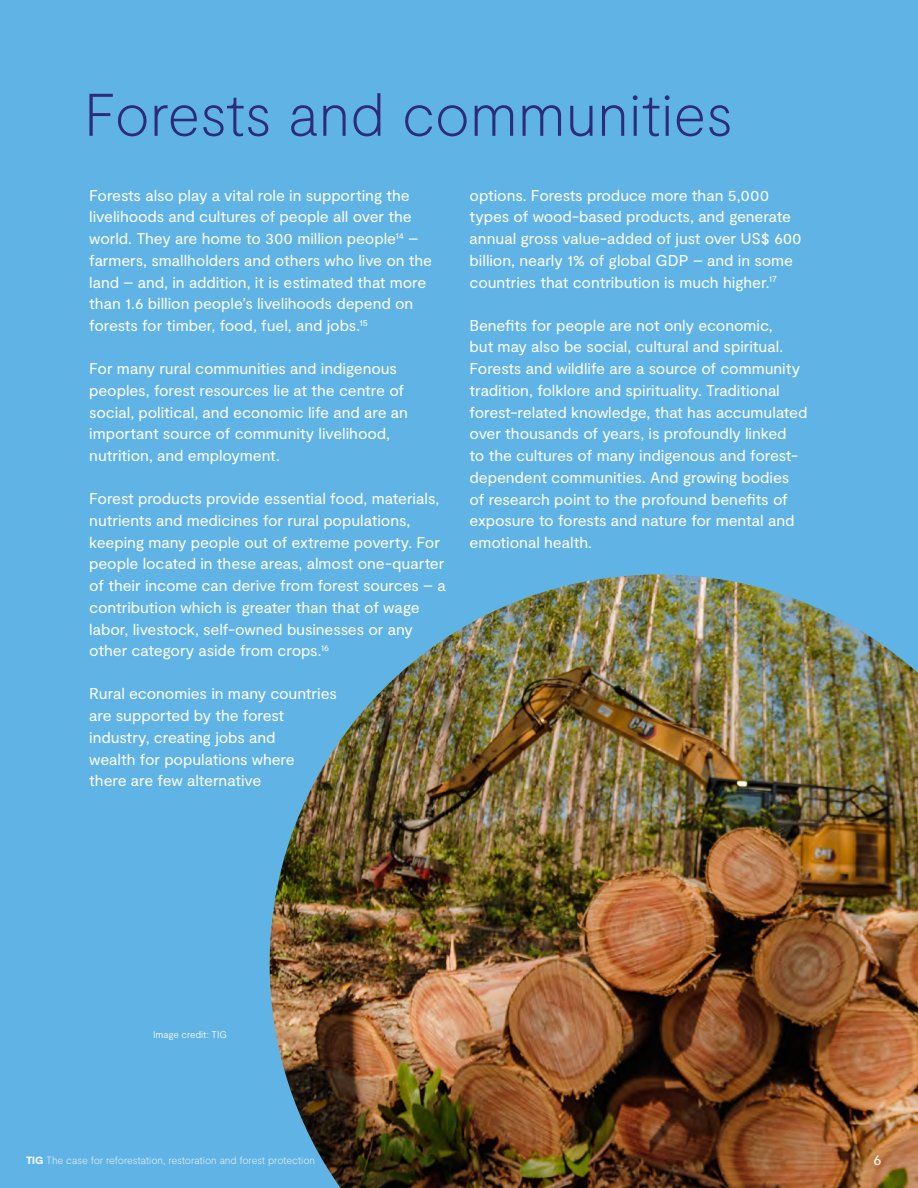
<style>
.page{position:relative;width:918px;height:1188px;background:#60b3e5}
.page>*{position:absolute;margin:0;border:0;box-sizing:border-box;transform-origin:0 0}
.t1{font:100 60px "Moderat";letter-spacing:-.01em;color:#2c2c79}
.body_smaller{font:15.75px/21.8px "Moderat";letter-spacing:-.005em;color:#fff}
.t2{font:15px "Moderat";color:#f3f7fb}
.t3{font:100 10.5px "Moderat";letter-spacing:-.01em;color:#f3f7fb}
.credit___source{font:300 9.75px "Moderat";letter-spacing:-.005em;color:#fff}
.s1{font-weight:900}
</style>
<div class="page">
<img style="left:270px;top:575px;width:648px;height:613px">
<h3 class="t1" style="left:83px;top:80px;width:651px">Forests and communities</h3>
<p class="body_smaller" style="left:89px;top:185px;width:344px">Forests also play a vital role in supporting the livelihoods and cultures of people all over the world. They are home to 300 million people<sup>14</sup> – farmers, smallholders and others who live on the land – and, in addition, it is estimated that more than 1.6 billion people’s livelihoods depend on forests for timber, food, fuel, and jobs.<sup>15</sup></p>
<p class="body_smaller" style="left:89px;top:358px;width:320px">For many rural communities and indigenous peoples, forest resources lie at the centre of social, political, and economic life and are an important source of community livelihood, nutrition, and employment.</p>
<p class="body_smaller" style="left:89px;top:488px;width:358px">Forest products provide essential food, materials, nutrients and medicines for rural populations, keeping many people out of extreme poverty. For people located in these areas, almost one-quarter of their income can derive from forest sources – a contribution which is greater than that of wage labor, livestock, self-owned businesses or any other category aside from crops.<sup>16</sup></p>
<p class="body_smaller" style="left:89px;top:683px;width:249px">Rural economies in many countries are supported by the forest industry, creating jobs and<br>wealth for populations where<br>there are few alternative</p>
<p class="body_smaller" style="left:470px;top:185px;width:334px">options. Forests produce more than 5,000 types of wood-based products, and generate annual gross value-added of just over US$ 600 billion, nearly 1% of global GDP – and in some countries that contribution is much higher.<sup>17</sup></p>
<p class="body_smaller" style="left:470px;top:315px;width:339px">Benefits for people are not only economic,<br>but may also be social, cultural and spiritual.<br>Forests and wildlife are a source of community tradition, folklore and spirituality. Traditional forest-related knowledge, that has accumulated over thousands of years, is profoundly linked<br>to the cultures of many indigenous and forest&shy;dependent communities. And growing bodies of research point to the profound benefits of exposure to forests and nature for mental and emotional health.</p>
<p class="credit___source" style="left:153px;top:1029px;width:76px">Image credit: TIG</p>
<p class="t3" style="left:26px;top:1154px;width:291px"><span class="s1">TIG</span> The case for reforestation, restoration and forest protection</p>
<p class="t2" style="left:874px;top:1151px;width:10px">6</p>
</div>
